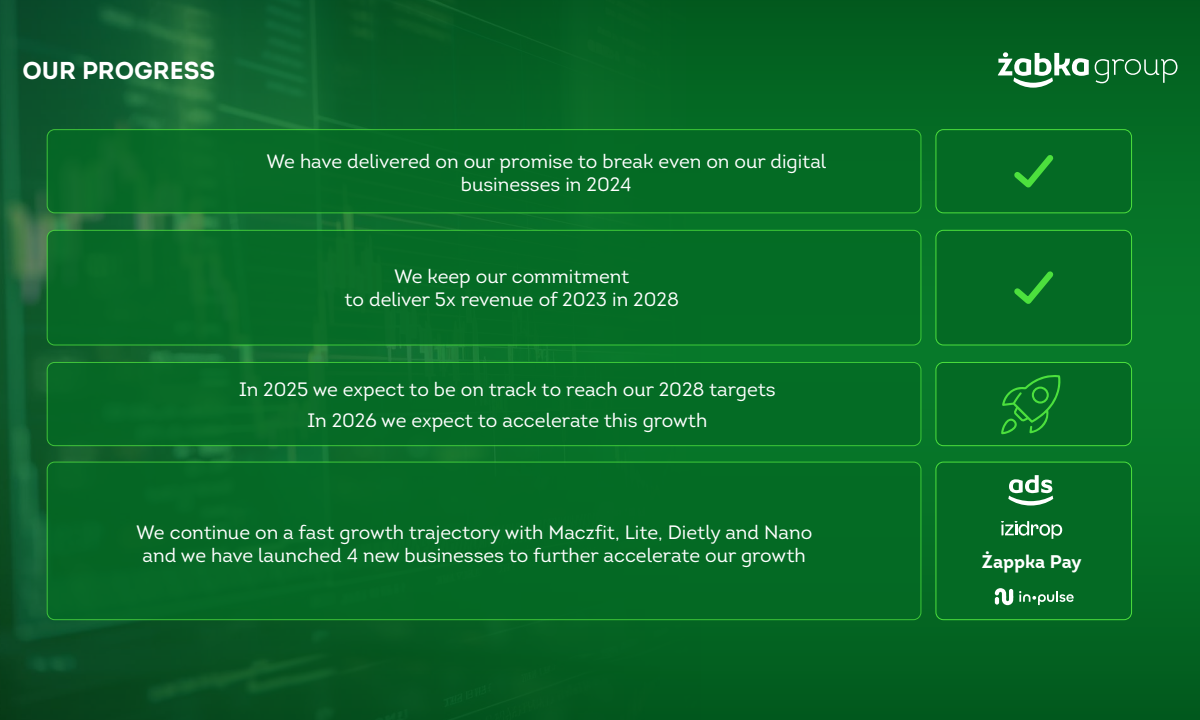
<style>
.page{position:relative;width:1200px;height:720px;background:#fff}
.page>*{position:absolute;margin:0;border:0;box-sizing:border-box;transform-origin:0 0}
.t1{font:700 24.38px "Intro";color:#fff}
.t2{font:19.38px/23.2px "Intro";color:#fff;text-align:center}
.t3{font:700 18.31px "Intro";color:#fff}
</style>
<div class="page">
<img style="left:0;top:0;width:1200px;height:720px">
<div style="left:936px;top:130px;width:196px;height:83px;background:#046a24;border-radius:8px"></div>
<div style="left:936px;top:129px;width:196px;height:84px;border:1px solid #4ce03d;border-radius:8px"></div>
<div style="left:936px;top:230px;width:196px;height:115px;background:#046a24;border-radius:8px"></div>
<div style="left:936px;top:230px;width:196px;height:115px;border:1px solid #4ce03d;border-radius:8px"></div>
<div style="left:936px;top:362px;width:196px;height:84px;background:#046a24;border-radius:8px"></div>
<div style="left:936px;top:362px;width:196px;height:84px;border:1px solid #4ce03d;border-radius:8px"></div>
<div style="left:936px;top:462px;width:196px;height:158px;background:#046a24;border-radius:8px"></div>
<div style="left:936px;top:462px;width:196px;height:158px;border:1px solid #4ce03d;border-radius:8px"></div>
<div style="left:47px;top:130px;width:874px;height:83px;background:#046a24;border-radius:8px"></div>
<div style="left:47px;top:129px;width:874px;height:84px;border:1px solid #4ce03d;border-radius:8px"></div>
<div style="left:47px;top:230px;width:874px;height:115px;background:#046a24;border-radius:8px"></div>
<div style="left:47px;top:230px;width:874px;height:115px;border:1px solid #4ce03d;border-radius:8px"></div>
<div style="left:47px;top:362px;width:874px;height:84px;background:#046a24;border-radius:8px"></div>
<div style="left:47px;top:362px;width:874px;height:84px;border:1px solid #4ce03d;border-radius:8px"></div>
<div style="left:47px;top:462px;width:874px;height:158px;background:#046a24;border-radius:8px"></div>
<div style="left:47px;top:462px;width:874px;height:158px;border:1px solid #4ce03d;border-radius:8px"></div>
<svg style="left:1014px;top:155px;width:40px;height:33px"></svg>
<svg style="left:1014px;top:271px;width:40px;height:33px"></svg>
<svg style="left:998px;top:52px;width:91px;height:36px"></svg>
<svg style="left:1095px;top:56px;width:83px;height:27px;background:#2a7b44"></svg>
<svg style="left:1001px;top:375px;width:60px;height:59px"></svg>
<svg style="left:1001px;top:521px;width:62px;height:18px"></svg>
<svg style="left:995px;top:588px;width:18px;height:17px"></svg>
<svg style="left:1019px;top:591px;width:55px;height:14px"></svg>
<svg style="left:1008px;top:475px;width:45px;height:31px"></svg>
<p class="t1" style="left:22px;top:55px;width:194px">OUR PROGRESS</p>
<p class="t2" style="left:266px;top:150px;width:561px">We have delivered on our promise to break even on our digital businesses in 2024</p>
<p class="t2" style="left:344px;top:264px;width:336px">We keep our commitment<br>to deliver 5x revenue of 2023 in 2028</p>
<p class="t2" style="left:239px;top:374px;width:538px;line-height:31.2px">In 2025 we expect to be on track to reach our 2028 targets<br>In 2026 we expect to accelerate this growth</p>
<p class="t2" style="left:136px;top:521px;width:678px">We continue on a fast growth trajectory with Maczfit, Lite, Dietly and Nano and we have launched 4 new businesses to further accelerate our growth</p>
<p class="t3" style="left:982px;top:550px;width:101px">Żappka Pay</p>
</div>
